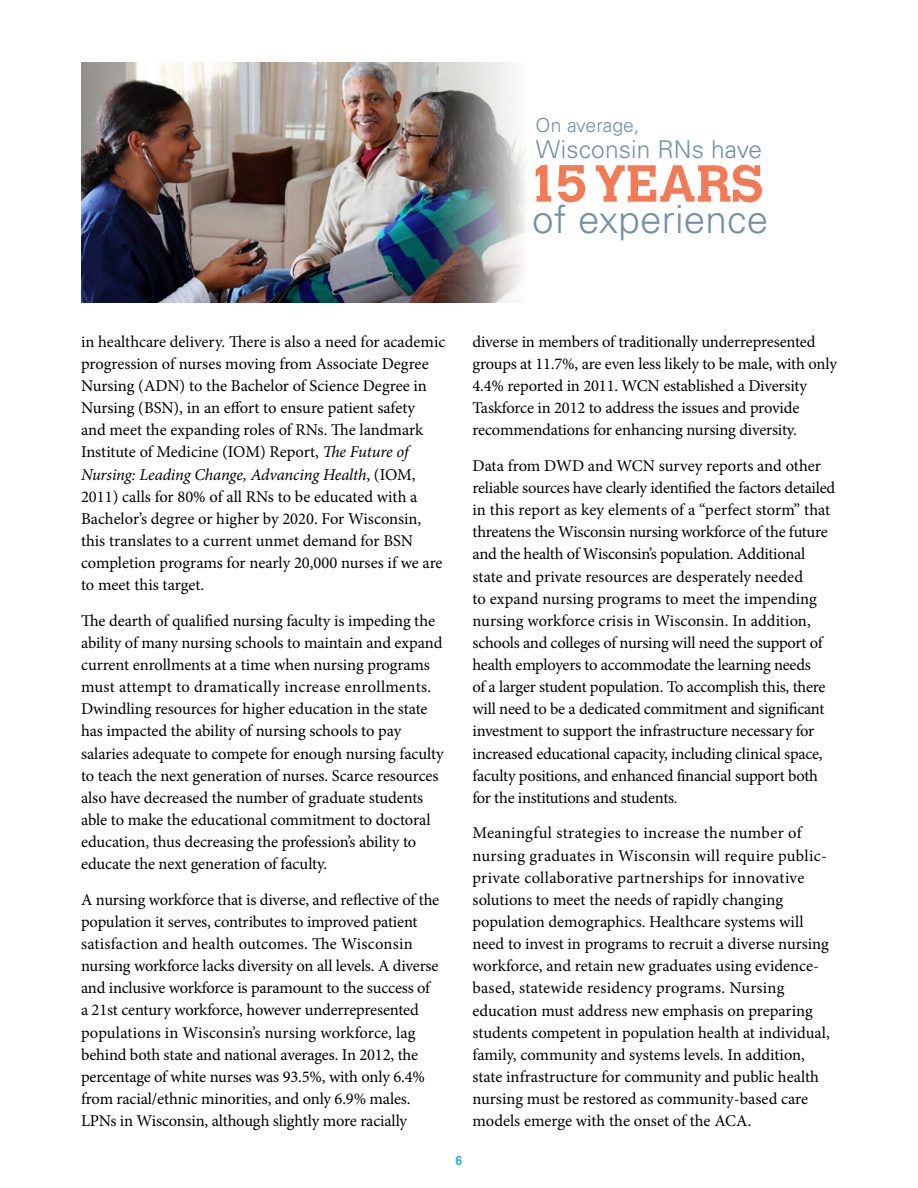
<style>
.page{position:relative;width:918px;height:1188px;background:#fff}
.page>*{position:absolute;margin:0;border:0;box-sizing:border-box;transform-origin:0 0}
.t1{font:700 51.6px "Calvert";color:#f47a55}
.t2{font:300 38.7px "Univers";letter-spacing:.005em;color:#7290a5}
.t3{font:300 24.45px "Univers";letter-spacing:.005em;color:#7290a5}
.t4{font:300 19.35px "Univers";color:#7290a5}
.t5{font:16.5px/22.2px "Minion Pro";letter-spacing:-.01em;color:#000}
.t6{font:700 condensed 12.75px "Helvetica Neue";color:#2cabd4}
.s1{font-style:italic}
</style>
<div class="page">
<img style="left:81px;top:63px;width:444px;height:240px">
<p class="t4" style="left:536px;top:113px;width:105px">On average,</p>
<h3 class="t3" style="left:536px;top:134px;width:228px">Wisconsin RNs have</h3>
<h1 class="t1" style="left:526px;top:151px;width:102px">15YEARS</h1>
<h2 class="t2" style="left:532px;top:196px;width:238px">of experience</h2>
<p class="t5" style="left:81px;top:331px;width:366px">in healthcare delivery. There is also a need for academic progression of nurses moving from Associate Degree Nursing (ADN) to the Bachelor of Science Degree in Nursing (BSN), in an effort to ensure patient safety<br>and meet the expanding roles of RNs. The landmark Institute of Medicine (IOM) Report, <span class="s1">The Future of Nursing: Leading Change, Advancing Health</span>, (IOM, 2011) calls for 80% of all RNs to be educated with a Bachelor’s degree or higher by 2020. For Wisconsin, this translates to a current unmet demand for BSN completion programs for nearly 20,000 nurses if we are to meet this target.</p>
<p class="t5" style="left:81px;top:610px;width:364px">The dearth of qualified nursing faculty is impeding the ability of many nursing schools to maintain and expand current enrollments at a time when nursing programs must attempt to dramatically increase enrollments.<br>Dwindling resources for higher education in the state has impacted the ability of nursing schools to pay salaries adequate to compete for enough nursing faculty to teach the next generation of nurses. Scarce resources also have decreased the number of graduate students able to make the educational commitment to doctoral education, thus decreasing the profession’s ability to educate the next generation of faculty.</p>
<p class="t5" style="left:81px;top:889px;width:360px">A nursing workforce that is diverse, and reflective of the population it serves, contributes to improved patient satisfaction and health outcomes. The Wisconsin nursing workforce lacks diversity on all levels. A diverse and inclusive workforce is paramount to the success of a 21st century workforce, however underrepresented populations in Wisconsin’s nursing workforce, lag behind both state and national averages. In 2012, the percentage of white nurses was 93.5%, with only 6.4% from racial/ethnic minorities, and only 6.9% males.<br>LPNs in Wisconsin, although slightly more racially</p>
<p class="t6" style="left:456px;top:1153px;width:8px">6</p>
<p class="t5" style="left:472px;top:331px;width:366px">diverse in members of traditionally underrepresented groups at 11.7%, are even less likely to be male, with only 4.4% reported in 2011. WCN established a Diversity Taskforce in 2012 to address the issues and provide recommendations for enhancing nursing diversity.</p>
<p class="t5" style="left:472px;top:455px;width:364px">Data from DWD and WCN survey reports and other reliable sources have clearly identified the factors detailed in this report as key elements of a “perfect storm” that threatens the Wisconsin nursing workforce of the future and the health of Wisconsin’s population. Additional state and private resources are desperately needed<br>to expand nursing programs to meet the impending nursing workforce crisis in Wisconsin. In addition, schools and colleges of nursing will need the support of health employers to accommodate the learning needs<br>of a larger student population. To accomplish this, there will need to be a dedicated commitment and significant investment to support the infrastructure necessary for increased educational capacity, including clinical space, faculty positions, and enhanced financial support both for the institutions and students.</p>
<p class="t5" style="left:472px;top:822px;width:359px">Meaningful strategies to increase the number of nursing graduates in Wisconsin will require public&shy;private collaborative partnerships for innovative solutions to meet the needs of rapidly changing population demographics. Healthcare systems will need to invest in programs to recruit a diverse nursing workforce, and retain new graduates using evidence&shy;based, statewide residency programs. Nursing education must address new emphasis on preparing students competent in population health at individual, family, community and systems levels. In addition, state infrastructure for community and public health nursing must be restored as community-based care models emerge with the onset of the ACA.</p>
</div>
